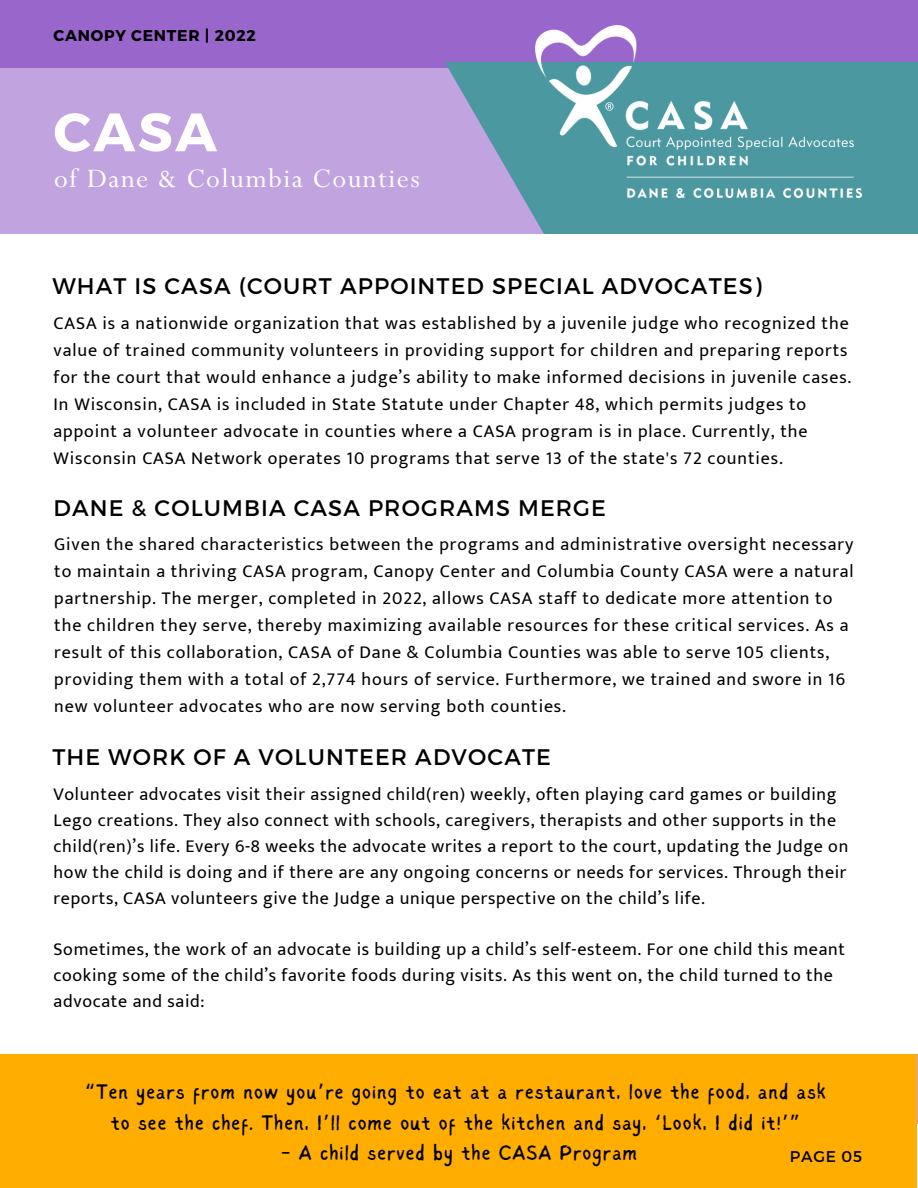
<style>
.page{position:relative;width:918px;height:1188px;background:#fff}
.page>*{position:absolute;margin:0;border:0;box-sizing:border-box;transform-origin:0 0}
.t1{font:700 54px "Montserrat";color:#fff}
.t2{font:30px "Perpetua";letter-spacing:.05em;color:#fff}
.t3{font:22.5px "Montserrat";letter-spacing:.05em;color:#000}
.t4{font:21px/30.3px "Sigher";letter-spacing:.05em;color:#000;text-align:center}
.t5{font:18px/27px "Mukta";letter-spacing:.05em;color:#000}
.t6{font:700 15.6px "Montserrat";letter-spacing:.05em;color:#000}
.t7{font:15.6px "Montserrat";letter-spacing:.05em;color:#000}
.s1{font-family:"Noto Sans Gurmukhi"}
</style>
<div class="page">
<div style="left:0;top:0;width:918px;height:1187px;background:#c1a3e0"></div>
<div style="left:0;top:0;width:918px;height:67px;background:#96c"></div>
<svg style="left:445px;top:62px;width:473px;height:172px;fill:#4c98a0"></svg>
<div style="left:0;top:1039px;width:917px;height:149px;background:#ffad00"></div>
<div style="left:0;top:234px;width:918px;height:820px;background:#fff"></div>
<img style="left:535px;top:26px;width:327px;height:172px">
<h5 class="t6" style="left:54px;top:25px;width:204px">CANOPY CENTER | 2022</h5>
<h6 class="t1" style="left:54px;top:97px;width:165px">CASA</h6>
<h3 class="t2" style="left:54px;top:163px;width:367px">of Dane &amp; Columbia Counties</h3>
<h5 class="t3" style="left:52px;top:272px;width:711px">WHAT IS CASA (COURT APPOINTED SPECIAL ADVOCATES)</h5>
<h3 class="t5" style="left:54px;top:309px;width:799px">CASA is a nationwide organization that was established by a juvenile judge who recognized the value of trained community volunteers in providing support for children and preparing reports for the court that would enhance a judge’s ability to make informed decisions in juvenile cases.<br>In Wisconsin, CASA is included in State Statute under Chapter 48, which permits judges to appoint a volunteer advocate in counties where a CASA program is in place. Currently, the Wisconsin CASA Network operates 10 programs that serve 13 of the state's 72 counties.</h3>
<h5 class="t3" style="left:54px;top:493px;width:554px">DANE &amp; COLUMBIA CASA PROGRAMS MERGE</h5>
<h3 class="t5" style="left:54px;top:531px;width:801px">Given the shared characteristics between the programs and administrative oversight necessary to maintain a thriving CASA program, Canopy Center and Columbia County CASA were a natural partnership. The merger, completed in 2022, allows CASA staff to dedicate more attention to the children they serve, thereby maximizing available resources for these critical services. As a result of this collaboration, CASA of Dane &amp; Columbia Counties was able to serve 105 clients, providing them with a total of 2,774 hours of service. Furthermore, we trained and swore in 16 new volunteer advocates who are now serving both counties.</h3>
<h2 class="t3" style="left:52px;top:742px;width:500px">THE WORK OF A VOLUNTEER ADVOCATE</h2>
<p class="t5" style="left:54px;top:781px;width:796px;line-height:25.8px">Volunteer advocates visit their assigned child(ren) weekly, often playing card games or building Lego creations. They also connect with schools, caregivers, therapists and other supports in the child(ren)’s life. Every 6-8 weeks the advocate writes a report to the court, updating the Judge on how the child is doing and if there are any ongoing concerns or needs for services. Through their reports, CASA volunteers give the Judge a unique perspective on the child’s life.</p>
<h1 class="t5" style="left:54px;top:936px;width:793px;line-height:25.8px">Sometimes, the work of an advocate is building up a child’s self-esteem. For one child this meant cooking some of the child’s favorite foods during visits. As this went on, the child turned to the advocate and said:</h1>
<h4 class="t4" style="left:85px;top:1078px;width:742px"><span class="s1">“</span>Ten years from now you<span class="s1">’</span>re going to eat at a restaurant, love the food, and ask to see the chef. Then, I<span class="s1">’</span>ll come out of the kitchen and say, <span class="s1">‘</span>Look, I did it!<span class="s1">’”</span></h4>
<h4 class="t4" style="left:281px;top:1139px;width:358px">- A child served by the CASA Program</h4>
<h5 class="t7" style="left:790px;top:1146px;width:74px">PAGE 05</h5>
</div>
